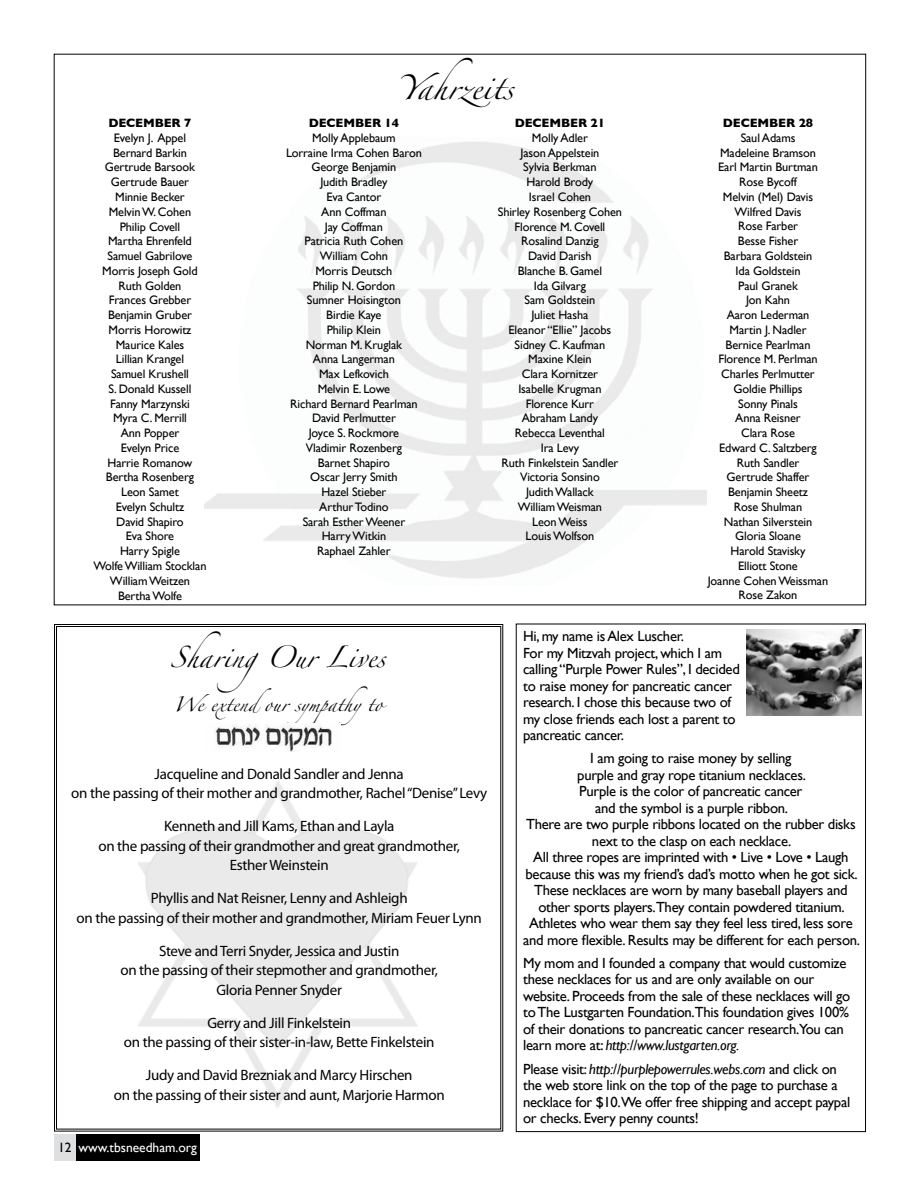
<style>
.page{position:relative;width:918px;height:1188px;background:#fff}
.page>*{position:absolute;margin:0;border:0;box-sizing:border-box;transform-origin:0 0}
.t1{font:22.5px "Zapfino";color:#000}
.t2{font:19.5px "Zapfino";color:#000}
.t3{font:15px/19.5px "Myriad Pro";letter-spacing:-.02em;color:#000;text-align:center}
.t4{font:14.7px/16.5px "Gill Sans";letter-spacing:-.02em;color:#000}
.t5{font:13.5px "Zapfino";color:#000}
.t6{font:13.5px "Gill Sans";color:#fff}
.t7{font:12.3px/14.7px "Gill Sans";letter-spacing:-.01em;color:#000;text-align:center}
.t8{font:700 12.3px "Gill Sans";letter-spacing:-.01em;color:#000}
.s1{color:#000}
.s2{font-style:italic}
</style>
<div class="page">
<img style="left:205px;top:141px;width:502px;height:438px">
<svg style="left:54px;top:624px;width:450px;height:508px"></svg>
<img style="left:128px;top:771px;width:299px;height:345px">
<img style="left:205px;top:723px;width:136px;height:28px">
<div style="left:76px;top:1134px;width:124px;height:27px;background:#000"></div>
<div style="left:54px;top:1134px;width:22px;height:27px;background:#dedfe0"></div>
<img style="left:747px;top:629px;width:115px;height:87px">
<p class="t8" style="left:108px;top:116px;width:85px">DECEMBER 7</p>
<p class="t7" style="left:94px;top:130px;width:114px">Evelyn J. Appel<br>Bernard Barkin<br>Gertrude Barsook<br>Gertrude Bauer<br>Minnie Becker<br>Melvin W. Cohen<br>Philip Covell<br>Martha Ehrenfeld<br>Samuel Gabrilove<br>Morris Joseph Gold<br>Ruth Golden<br>Frances Grebber<br>Benjamin Gruber<br>Morris Horowitz<br>Maurice Kales<br>Lillian Krangel<br>Samuel Krushell<br>S. Donald Kussell<br>Fanny Marzynski<br>Myra C. Merrill<br>Ann Popper<br>Evelyn Price<br>Harrie Romanow<br>Bertha Rosenberg<br>Leon Samet<br>Evelyn Schultz<br>David Shapiro<br>Eva Shore<br>Harry Spigle<br>Wolfe William Stocklan<br>William Weitzen<br>Bertha Wolfe</p>
<h1 class="t1" style="left:398px;top:78px;width:117px">Yahrzeits</h1>
<p class="t8" style="left:309px;top:116px;width:92px">DECEMBER 14</p>
<p class="t7" style="left:286px;top:130px;width:137px">Molly Applebaum<br>Lorraine Irma Cohen Baron<br>George Benjamin<br>Judith Bradley<br>Eva Cantor<br>Ann Coffman<br>Jay Coffman<br>Patricia Ruth Cohen<br>William Cohn<br>Morris Deutsch<br>Philip N. Gordon<br>Sumner Hoisington<br>Birdie Kaye<br>Philip Klein<br>Norman M. Kruglak<br>Anna Langerman<br>Max Lefkovich<br>Melvin E. Lowe<br>Richard Bernard Pearlman<br>David Perlmutter<br>Joyce S. Rockmore<br>Vladimir Rozenberg<br>Barnet Shapiro<br>Oscar Jerry Smith<br>Hazel Stieber<br>Arthur Todino<br>Sarah Esther Weener<br>Harry Witkin<br>Raphael Zahler</p>
<p class="t8" style="left:515px;top:116px;width:92px">DECEMBER 21</p>
<p class="t7" style="left:498px;top:130px;width:126px">Molly Adler<br>Jason Appelstein<br>Sylvia Berkman<br>Harold Brody<br>Israel Cohen<br>Shirley Rosenberg Cohen<br>Florence M. Covell<br>Rosalind Danzig<br>David Darish<br>Blanche B. Gamel<br>Ida Gilvarg<br>Sam Goldstein<br>Juliet Hasha<br>Eleanor “Ellie” Jacobs<br>Sidney C. Kaufman<br>Maxine Klein<br>Clara Kornitzer<br>Isabelle Krugman<br>Florence Kurr<br>Abraham Landy<br>Rebecca Leventhal<br>Ira Levy<br>Ruth Finkelstein Sandler<br>Victoria Sonsino<br>Judith Wallack<br>William Weisman<br>Leon Weiss<br>Louis Wolfson</p>
<p class="t8" style="left:723px;top:116px;width:92px">DECEMBER 28</p>
<p class="t7" style="left:708px;top:130px;width:122px">Saul Adams<br>Madeleine Bramson<br>Earl Martin Burtman<br>Rose Bycoff<br>Melvin (Mel) Davis<br>Wilfred Davis<br>Rose Farber<br>Besse Fisher<br>Barbara Goldstein<br>Ida Goldstein<br>Paul Granek<br>Jon Kahn<br>Aaron Lederman<br>Martin J. Nadler<br>Bernice Pearlman<br>Florence M. Perlman<br>Charles Perlmutter<br>Goldie Phillips<br>Sonny Pinals<br>Anna Reisner<br>Clara Rose<br>Edward C. Saltzberg<br>Ruth Sandler<br>Gertrude Shaffer<br>Benjamin Sheetz<br>Rose Shulman<br>Nathan Silverstein<br>Gloria Sloane<br>Harold Stavisky<br>Elliott Stone<br>Joanne Cohen Weissman<br>Rose Zakon</p>
<h2 class="t2" style="left:170px;top:649px;width:217px">SharingOur Lives</h2>
<p class="t5" style="left:174px;top:698px;width:210px">We extendour sympathyto</p>
<p class="t3" style="left:71px;top:764px;width:418px">Jacqueline and Donald Sandler and Jenna<br>on the passing of their mother and grandmother, Rachel “Denise” Levy</p>
<p class="t3" style="left:98px;top:816px;width:363px">Kenneth and Jill Kams, Ethan and Layla<br>on the passing of their grandmother and great grandmother,<br>Esther Weinstein</p>
<p class="t3" style="left:77px;top:888px;width:407px">Phyllis and Nat Reisner, Lenny and Ashleigh<br>on the passing of their mother and grandmother, Miriam Feuer Lynn</p>
<p class="t3" style="left:120px;top:941px;width:319px">Steve and Terri Snyder, Jessica and Justin<br>on the passing of their stepmother and grandmother,<br>Gloria Penner Snyder</p>
<p class="t3" style="left:124px;top:1013px;width:312px">Gerry and Jill Finkelstein<br>on the passing of their sister-in-law, Bette Finkelstein</p>
<p class="t3" style="left:114px;top:1065px;width:332px">Judy and David Brezniak and Marcy Hirschen<br>on the passing of their sister and aunt, Marjorie Harmon</p>
<p class="t6" style="left:58px;top:1140px;width:141px"><span class="s1">12</span> www.tbsneedham.org</p>
<p class="t4" style="left:523px;top:628px;width:218px">Hi, my name is Alex Luscher.<br>For my Mitzvah project, which I am calling “Purple Power Rules”, I decided to raise money for pancreatic cancer research. I chose this because two of my close friends each lost a parent to pancreatic cancer.</p>
<p class="t4" style="left:523px;top:750px;width:338px;text-align:center">I am going to raise money by selling<br>purple and gray rope titanium necklaces.<br>Purple is the color of pancreatic cancer<br>and the symbol is a purple ribbon.<br>There are two purple ribbons located on the rubber disks next to the clasp on each necklace.<br>All three ropes are imprinted with • Live • Love • Laugh because this was my friend’s dad’s motto when he got sick.<br>These necklaces are worn by many baseball players and other sports players.They contain powdered titanium.<br>Athletes who wear them say they feel less tired, less sore and more flexible. Results may be different for each person.</p>
<p class="t4" style="left:523px;top:955px;width:329px">My mom and I founded a company that would customize these necklaces for us and are only available on our website. Proceeds from the sale of these necklaces will go to The Lustgarten Foundation.This foundation gives 100% of their donations to pancreatic cancer research.You can learn more at: <span class="s2">http://www.lustgarten.org.</span></p>
<p class="t4" style="left:523px;top:1060px;width:329px">Please visit: <span class="s2">http://purplepowerrules.webs.com</span> and click on the web store link on the top of the page to purchase a necklace for $10.We offer free shipping and accept paypal or checks. Every penny counts!</p>
</div>
